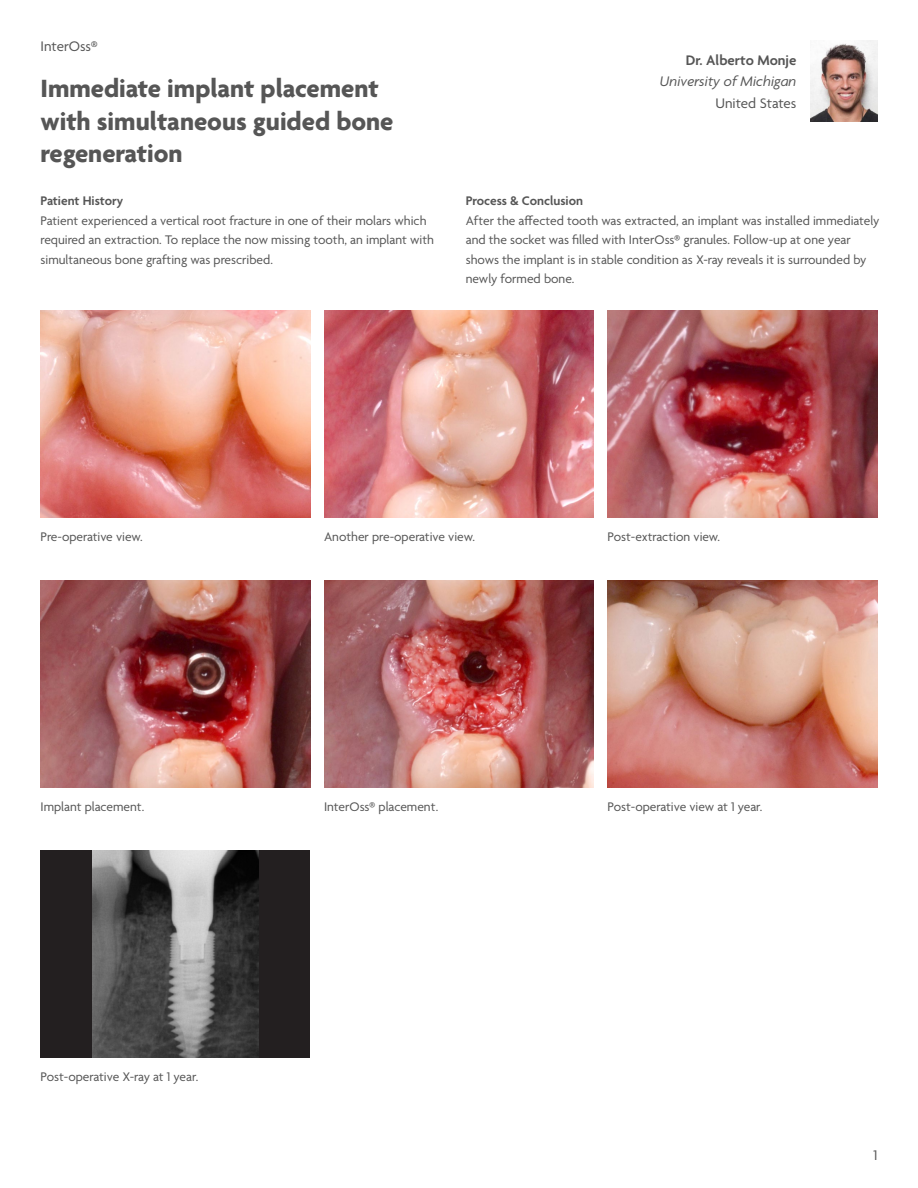
<style>
.page{position:relative;width:918px;height:1188px;background:#fff}
.page>*{position:absolute;margin:0;border:0;box-sizing:border-box;transform-origin:0 0}
.t1{font:700 27px/32.4px "Agenda";color:#565656}
.Doctor_info{font:italic 15px "Agenda";color:#565656}
.Doctor_info-2{font:600 15px "Agenda";color:#565656}
.Doctor_info-3{font:15px "Agenda";color:#565656}
.Base{font:15px "Agenda";color:#565656}
.Paragraph{font:13.5px/19.5px "Agenda";color:#565656}
.Paragraph-2{font:600 13.5px "Agenda";color:#565656}
</style>
<div class="page">
<img style="left:40px;top:310px;width:270px;height:208px">
<img style="left:40px;top:580px;width:270px;height:208px">
<div style="left:40px;top:850px;width:270px;height:208px;background:#231f20"></div>
<img style="left:93px;top:850px;width:165px;height:208px">
<img style="left:324px;top:310px;width:270px;height:208px">
<img style="left:324px;top:580px;width:270px;height:208px">
<img style="left:608px;top:310px;width:270px;height:208px">
<img style="left:608px;top:580px;width:270px;height:208px">
<img style="left:810px;top:40px;width:68px;height:82px">
<p class="Base" style="left:40px;top:38px;width:59px">InterOss®</p>
<p class="t1" style="left:40px;top:74px;width:355px">Immediate implant placement with simultaneous guided bone regeneration</p>
<p class="Paragraph-2" style="left:40px;top:194px;width:84px">Patient History</p>
<p class="Paragraph" style="left:40px;top:212px;width:395px">Patient experienced a vertical root fracture in one of their molars which required an extraction. To replace the now missing tooth, an implant with simultaneous bone grafting was prescribed.</p>
<p class="Doctor_info-2" style="left:686px;top:52px;width:112px">Dr. Alberto Monje</p>
<p class="Doctor_info" style="left:660px;top:73px;width:138px">University of Michigan</p>
<p class="Doctor_info-3" style="left:715px;top:95px;width:83px">United States</p>
<p class="Paragraph-2" style="left:466px;top:194px;width:119px">Process &amp; Conclusion</p>
<p class="Paragraph" style="left:466px;top:212px;width:415px">After the affected tooth was extracted, an implant was installed immediately and the socket was filled with InterOss® granules. Follow-up at one year shows the implant is in stable condition as X-ray reveals it is surrounded by newly formed bone.</p>
<p class="Paragraph" style="left:40px;top:528px;width:104px">Pre-operative view.</p>
<p class="Paragraph" style="left:40px;top:798px;width:105px">Implant placement.</p>
<p class="Paragraph" style="left:40px;top:1068px;width:159px">Post-operative X-ray at 1 year.</p>
<p class="Paragraph" style="left:324px;top:528px;width:152px">Another pre-operative view.</p>
<p class="Paragraph" style="left:324px;top:798px;width:116px">InterOss® placement.</p>
<p class="Paragraph" style="left:608px;top:528px;width:114px">Post-extraction view.</p>
<p class="Paragraph" style="left:608px;top:798px;width:157px">Post-operative view at 1 year.</p>
<p class="Doctor_info-3" style="left:874px;top:1147px;width:5px">1</p>
</div>
